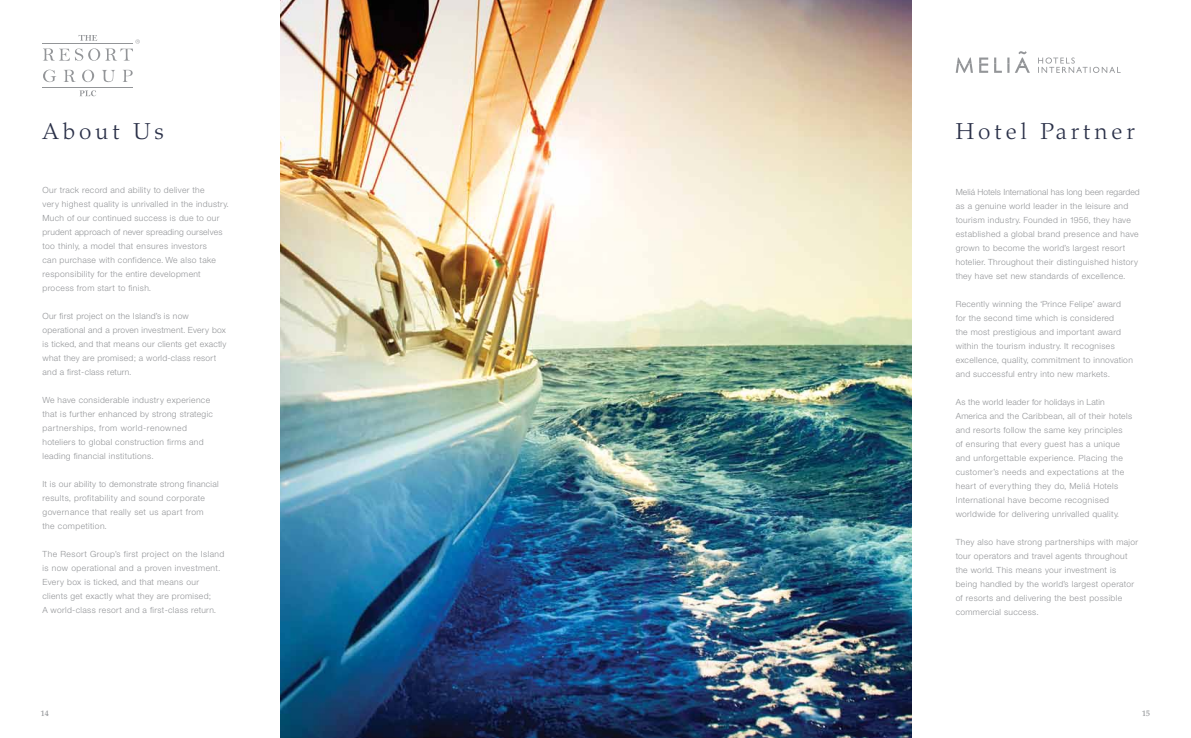
<style>
.page{position:relative;width:1191px;height:738px;background:#fff}
.page>*{position:absolute;margin:0;border:0;box-sizing:border-box;transform-origin:0 0}
.t1{font:300 23px "Palatino";letter-spacing:.175em;color:#2a3048}
.t2{font:300 8.5px/14px "Helvetica Neue";letter-spacing:.04em;color:#939598}
.t3{font:500 8px "Palatino";color:#939598}
</style>
<div class="page">
<svg style="left:80px;top:90px;width:16px;height:6px"></svg>
<svg style="left:43px;top:70px;width:13px;height:12px"></svg>
<svg style="left:64px;top:70px;width:12px;height:12px"></svg>
<svg style="left:82px;top:70px;width:12px;height:12px"></svg>
<svg style="left:102px;top:70px;width:13px;height:12px"></svg>
<svg style="left:123px;top:70px;width:10px;height:12px"></svg>
<hr style="left:43px;top:87px;width:90px;height:1px;background:#939598">
<svg style="left:43px;top:35px;width:97px;height:26px"></svg>
<img style="left:281px;top:0;width:630px;height:737px">
<svg style="left:955px;top:51px;width:165px;height:22px"></svg>
<h1 class="t1" style="left:43px;top:118px;width:123px">About Us</h1>
<p class="t2" style="left:43px;top:182px;width:188px">Our track record and ability to deliver the<br>very highest quality is unrivalled in the industry.<br>Much of our continued success is due to our prudent approach of never spreading ourselves too thinly, a model that ensures investors<br>can purchase with confidence. We also take responsibility for the entire development process from start to finish.</p>
<p class="t2" style="left:43px;top:308px;width:185px">Our first project on the Island’s is now operational and a proven investment. Every box is ticked, and that means our clients get exactly what they are promised; a world-class resort and a first-class return.</p>
<p class="t2" style="left:43px;top:392px;width:172px">We have considerable industry experience that is further enhanced by strong strategic partnerships, from world-renowned hoteliers to global construction firms and leading financial institutions.</p>
<p class="t2" style="left:43px;top:476px;width:178px">It is our ability to demonstrate strong financial results, profitability and sound corporate governance that really set us apart from<br>the competition.</p>
<p class="t2" style="left:43px;top:546px;width:183px">The Resort Group’s first project on the Island is now operational and a proven investment.<br>Every box is ticked, and that means our clients get exactly what they are promised;<br>A world-class resort and a first-class return.</p>
<h1 class="t1" style="left:955px;top:118px;width:181px">Hotel Partner</h1>
<p class="t2" style="left:955px;top:184px;width:186px">Meliá Hotels International has long been regarded as a genuine world leader in the leisure and tourism industry. Founded in 1956, they have established a global brand presence and have grown to become the world’s largest resort hotelier. Throughout their distinguished history they have set new standards of excellence.</p>
<p class="t2" style="left:955px;top:296px;width:179px">Recently winning the ‘Prince Felipe’ award for the second time which is considered<br>the most prestigious and important award within the tourism industry. It recognises excellence, quality, commitment to innovation and successful entry into new markets.</p>
<p class="t2" style="left:955px;top:394px;width:178px">As the world leader for holidays in Latin America and the Caribbean, all of their hotels and resorts follow the same key principles<br>of ensuring that every guest has a unique and unforgettable experience. Placing the customer’s needs and expectations at the heart of everything they do, Meliá Hotels International have become recognised worldwide for delivering unrivalled quality.</p>
<p class="t2" style="left:955px;top:534px;width:184px">They also have strong partnerships with major tour operators and travel agents throughout the world. This means your investment is being handled by the world’s largest operator of resorts and delivering the best possible commercial success.</p>
<p class="t3" style="left:41px;top:708px;width:9px">14</p>
<p class="t3" style="left:1142px;top:708px;width:9px">15</p>
</div>
